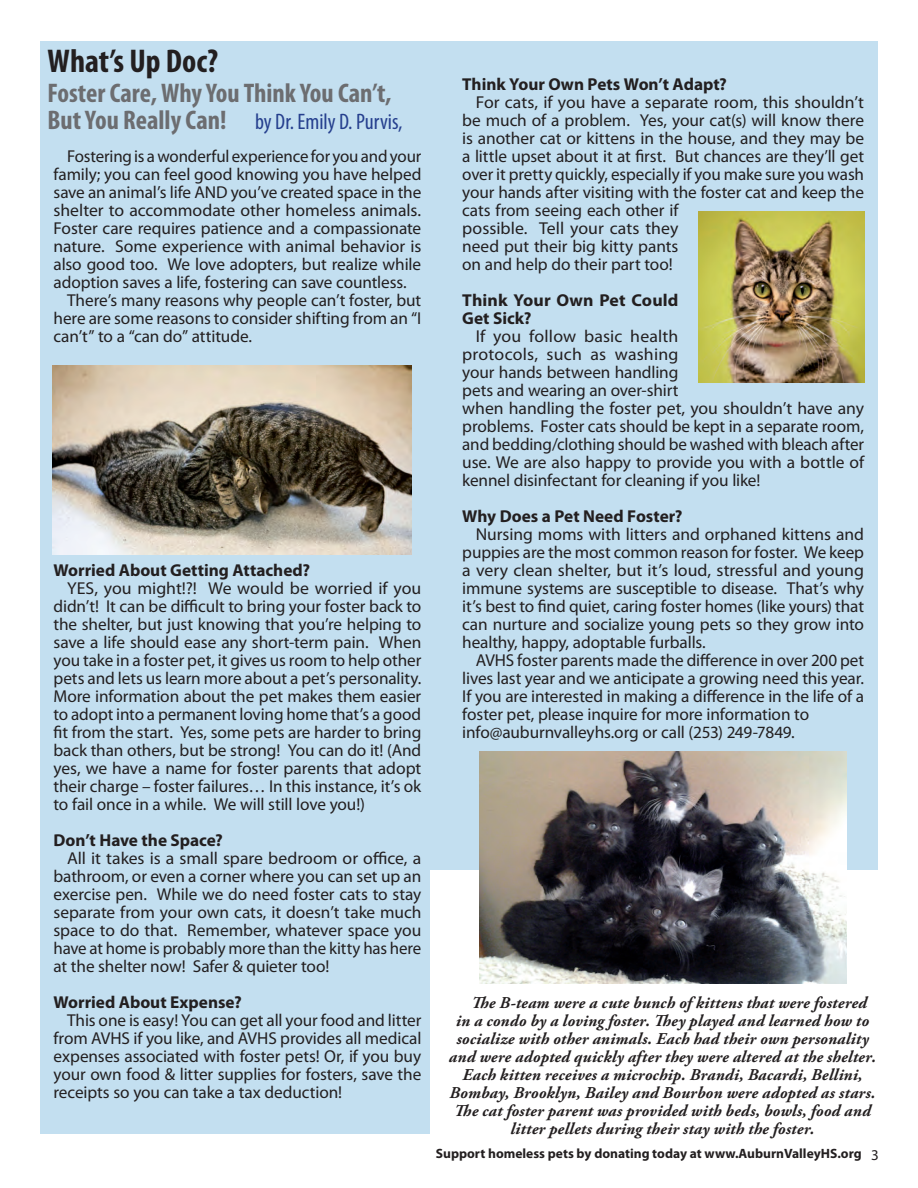
<style>
.page{position:relative;width:918px;height:1188px;background:#fff}
.page>*{position:absolute;margin:0;border:0;box-sizing:border-box;transform-origin:0 0}
.t1{font:700 condensed 33px "Myriad Pro";color:#231f20}
.t2{font:700 condensed 27px "Myriad Pro";color:#6c6d70}
.t3{font:condensed 22.5px "Myriad Pro";color:#253f8e}
.t4{font:17.25px/18px "Myriad Pro";letter-spacing:-.005em;color:#231f20;text-align:justify}
.t5{font:700 17.25px/18px "Myriad Pro";color:#231f20}
.t6{font:italic 700 16.5px "Adobe Garamond Pro";letter-spacing:.01em;color:#231f20}
.t7{font:15px "Myriad Pro";color:#231f20}
.t8{font:700 13.5px "Myriad Pro";color:#231f20}
.s1{font-weight:700;font-size:27px;color:#6c6d70}
</style>
<div class="page">
<div style="left:41px;top:818px;width:389px;height:316px;background:#c3dff0"></div>
<div style="left:41px;top:41px;width:837px;height:829px;background:#c3dff0"></div>
<img style="left:479px;top:751px;width:368px;height:233px">
<img style="left:699px;top:212px;width:165px;height:170px">
<img style="left:53px;top:365px;width:358px;height:189px">
<h1 class="t1" style="left:48px;top:40px;width:172px">What’s Up Doc?</h1>
<h2 class="t2" style="left:48px;top:77px;width:345px">Foster Care, Why You Think You Can’t,</h2>
<h3 class="t3" style="left:48px;top:108px;width:357px"><span class="s1">But You Really Can!</span> by Dr. Emily D. Purvis,</h3>
<p class="t4" style="left:67px;top:147px;width:356px">Fostering is a wonderful experience for you and your</p>
<p class="t4" style="left:54px;top:165px;width:369px">family; you can feel good knowing you have helped</p>
<p class="t4" style="left:54px;top:183px;width:369px">save an animal’s life AND you’ve created space in the</p>
<p class="t4" style="left:54px;top:201px;width:369px">shelter to accommodate other homeless animals.</p>
<p class="t4" style="left:54px;top:219px;width:369px">Foster care requires patience and a compassionate</p>
<p class="t4" style="left:54px;top:237px;width:369px">nature. Some experience with animal behavior is</p>
<p class="t4" style="left:54px;top:255px;width:369px">also good too. We love adopters, but realize while</p>
<p class="t4" style="left:54px;top:273px;width:355px">adoption saves a life, fostering can save countless.</p>
<p class="t4" style="left:67px;top:291px;width:356px">There’s many reasons why people can’t foster, but</p>
<p class="t4" style="left:54px;top:309px;width:369px">here are some reasons to consider shifting from an “I</p>
<p class="t4" style="left:54px;top:327px;width:200px">can’t” to a “can do” attitude.</p>
<p class="t5" style="left:54px;top:561px;width:258px">Worried About Getting Attached?</p>
<p class="t4" style="left:54px;top:579px;width:369px;text-indent:14px">YES, you might!?! We would be worried if you didn’t! It can be difficult to bring your foster back to the shelter, but just knowing that you’re helping to save a life should ease any short-term pain. When you take in a foster pet, it gives us room to help other pets and lets us learn more about a pet’s personality.<br>More information about the pet makes them easier to adopt into a permanent loving home that’s a good fit from the start. Yes, some pets are harder to bring back than others, but be strong! You can do it! (And yes, we have a name for foster parents that adopt their charge – foster failures… In this instance, it’s ok to fail once in a while. We will still love you!)</p>
<p class="t5" style="left:54px;top:831px;width:171px">Don’t Have the Space?</p>
<p class="t4" style="left:54px;top:849px;width:369px;text-indent:14px">All it takes is a small spare bedroom or office, a bathroom, or even a corner where you can set up an exercise pen. While we do need foster cats to stay separate from your own cats, it doesn’t take much space to do that. Remember, whatever space you have at home is probably more than the kitty has here at the shelter now! Safer &amp; quieter too!</p>
<p class="t5" style="left:54px;top:993px;width:190px">Worried About Expense?</p>
<p class="t4" style="left:54px;top:1011px;width:369px;text-indent:14px">This one is easy! You can get all your food and litter from AVHS if you like, and AVHS provides all medical expenses associated with foster pets! Or, if you buy your own food &amp; litter supplies for fosters, save the receipts so you can take a tax deduction!</p>
<p class="t5" style="left:462px;top:75px;width:266px">Think Your Own Pets Won’t Adapt?</p>
<p class="t4" style="left:462px;top:93px;width:403px;text-align:left;text-indent:14px">For cats, if you have a separate room, this shouldn’t be much of a problem. Yes, your cat(s) will know there is another cat or kittens in the house, and they may be a little upset about it at first. But chances are they’ll get over it pretty quickly, especially if you make sure you wash your hands after visiting with the foster cat and keep the cats from seeing each other if<br>possible. Tell your cats they<br>need put their big kitty pants<br>on and help do their part too!</p>
<p class="t5" style="left:462px;top:291px;width:218px">Think Your Own Pet Could<br>Get Sick?</p>
<p class="t4" style="left:462px;top:327px;width:403px;text-align:left;text-indent:14px">If you follow basic health<br>protocols, such as washing<br>your hands between handling<br>pets and wearing an over-shirt<br>when handling the foster pet, you shouldn’t have any problems. Foster cats should be kept in a separate room, and bedding/clothing should be washed with bleach after use. We are also happy to provide you with a bottle of kennel disinfectant for cleaning if you like!</p>
<p class="t5" style="left:462px;top:507px;width:222px">Why Does a Pet Need Foster?</p>
<p class="t4" style="left:462px;top:525px;width:403px;text-indent:14px">Nursing moms with litters and orphaned kittens and puppies are the most common reason for foster. We keep a very clean shelter, but it’s loud, stressful and young immune systems are susceptible to disease. That’s why it’s best to find quiet, caring foster homes (like yours) that can nurture and socialize young pets so they grow into healthy, happy, adoptable furballs.</p>
<p class="t4" style="left:462px;top:651px;width:403px;text-align:left;text-indent:14px">AVHS foster parents made the difference in over 200 pet lives last year and we anticipate a growing need this year.<br>If you are interested in making a difference in the life of a foster pet, please inquire for more information to info@auburnvalleyhs.org or call (253) 249-7849.</p>
<p class="t6" style="left:472px;top:993px;width:397px">The B-team were a cute bunch of kittens that were fostered</p>
<p class="t6" style="left:456px;top:1011px;width:415px">in a condo by a loving foster. They played and learned how to</p>
<p class="t6" style="left:456px;top:1029px;width:414px">socialize with other animals. Each had their own personality</p>
<p class="t6" style="left:449px;top:1047px;width:429px">and were adopted quickly after they were altered at the shelter.</p>
<p class="t6" style="left:462px;top:1065px;width:402px">Each kitten receives a microchip. Brandi, Bacardi, Bellini,</p>
<p class="t6" style="left:450px;top:1083px;width:427px">Bombay, Brooklyn, Bailey and Bourbon were adopted as stars.</p>
<p class="t6" style="left:454px;top:1101px;width:418px">The cat foster parent was provided with beds, bowls, food and</p>
<p class="t6" style="left:510px;top:1119px;width:306px">litter pellets during their stay with the foster.</p>
<p class="t8" style="left:436px;top:1145px;width:427px">Support homeless pets by donating today at www.AuburnValleyHS.org</p>
<p class="t7" style="left:871px;top:1146px;width:9px">3</p>
</div>
